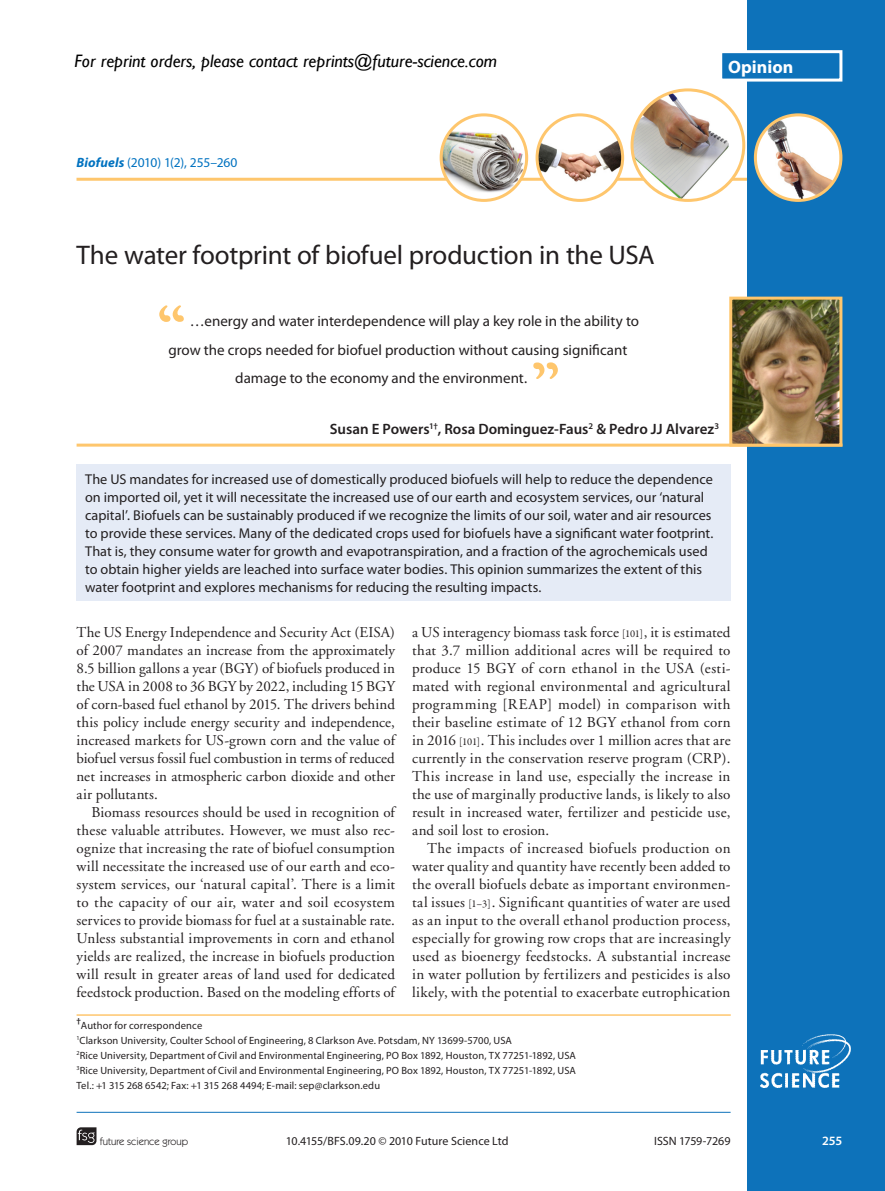
<style>
.page{position:relative;width:885px;height:1191px;background:#fff}
.page>*{position:absolute;margin:0;border:0;box-sizing:border-box;transform-origin:0 0}
.leadquote{font:700 70.5px "Californian FB";color:#fec66d}
.articletitle{font:27px "Myriad Pro";letter-spacing:-.01em;color:#231f20}
.t1{font:italic 18px "Gill Sans";color:#000}
.t2{font:700 18px "Myriad Pro";color:#fff}
.bodyindent{font:15px/18px "Adobe Garamond";letter-spacing:.01em;color:#231f20;text-align:justify}
.bodyfirst{font:15px/18px "Adobe Garamond";color:#231f20;text-align:justify}
.leadquote-2{font:15px "Myriad Pro";color:#231f20}
.editorialauthor{font:600 15px "Myriad Pro";color:#231f20}
.abstract{font:14.25px/18px "Myriad Pro";color:#231f20}
.articleref{font:13.5px "Myriad Pro";letter-spacing:-.015em;color:#0172c0}
.t3{font:600 12.75px "Myriad Pro";color:#fff}
.t4{font:12px "Myriad Pro";letter-spacing:-.005em;color:#231f20}
.correspondence{font:10.5px/15px "Myriad Pro";letter-spacing:.01em;color:#231f20}
.t5{font:10.5px "Itc Kabel";color:#231f20}
.correspondence-2{font:600 8.7px "Myriad Pro";color:#231f20}
.s1{font-weight:700;font-style:italic}
.s2{font-family:"Garamond Premr Pro";font-size:10.5px}
</style>
<div class="page">
<hr style="left:77px;top:1112px;width:653px;height:1px;background:#0d72ba">
<div style="left:77px;top:464px;width:653px;height:137px;background:#e5ebf6"></div>
<hr style="left:76px;top:178px;width:808px;height:3px;background:#fec66d">
<hr style="left:77px;top:1014px;width:653px;height:1px;background:#fec66d">
<svg style="left:77px;top:1127px;width:19px;height:18px"></svg>
<div style="left:747px;top:0;width:137px;height:1191px;background:#0d72ba"></div>
<hr style="left:77px;top:443px;width:765px;height:3px;background:#fec66d">
<img style="left:733px;top:301px;width:105px;height:141px">
<div style="left:729px;top:297px;width:113px;height:149px;border:3px solid #fec66d"></div>
<img style="left:441px;top:115px;width:85px;height:85px">
<div style="left:439px;top:113px;width:89px;height:89px;border:3px solid #fec66d;border-radius:50%"></div>
<img style="left:632px;top:90px;width:110px;height:110px">
<div style="left:630px;top:88px;width:115px;height:114px;border:3px solid #fec66d;border-radius:50%"></div>
<img style="left:537px;top:115px;width:85px;height:85px;border-radius:43px">
<div style="left:535px;top:113px;width:89px;height:89px;border:3px solid #fec66d;border-radius:50%"></div>
<img style="left:757px;top:115px;width:83px;height:85px">
<div style="left:753px;top:113px;width:89px;height:89px;border:3px solid #fec66d;border-radius:50%"></div>
<div style="left:720px;top:52px;width:120px;height:28px;background:#0d72ba"></div>
<div style="left:719px;top:50px;width:123px;height:32px;border:3px solid #fff"></div>
<img style="left:760px;top:1034px;width:90px;height:53px">
<p class="t1" style="left:74px;top:50px;width:424px">For reprint orders, please contact reprints@future-science.com</p>
<p class="t2" style="left:728px;top:55px;width:67px">Opinion</p>
<p class="articleref" style="left:76px;top:154px;width:162px"><span class="s1">Biofuels</span> (2010) 1(2), 255–260</p>
<p class="articletitle" style="left:77px;top:238px;width:579px">The water footprint of biofuel production in the USA</p>
<p class="leadquote" style="left:156px;top:287px;width:32px">“</p>
<p class="leadquote-2" style="left:190px;top:312px;width:450px">…energy and water interdependence will play a key role in the ability to</p>
<p class="leadquote-2" style="left:168px;top:340px;width:460px">grow the crops needed for biofuel production without causing significant</p>
<p class="leadquote-2" style="left:235px;top:369px;width:293px">damage to the economy and the environment.</p>
<p class="leadquote" style="left:530px;top:344px;width:32px">”</p>
<p class="editorialauthor" style="left:330px;top:419px;width:391px">Susan E Powers<sup>1†</sup>, Rosa Dominguez-Faus<sup>2</sup> &amp; Pedro JJ Alvarez<sup>3</sup></p>
<p class="abstract" style="left:85px;top:470px;width:629px">The US mandates for increased use of domestically produced biofuels will help to reduce the dependence on imported oil, yet it will necessitate the increased use of our earth and ecosystem services, our ‘natural capital’. Biofuels can be sustainably produced if we recognize the limits of our soil, water and air resources to provide these services. Many of the dedicated crops used for biofuels have a significant water footprint.<br>That is, they consume water for growth and evapotranspiration, and a fraction of the agrochemicals used to obtain higher yields are leached into surface water bodies. This opinion summarizes the extent of this water footprint and explores mechanisms for reducing the resulting impacts.</p>
<p class="bodyfirst" style="left:77px;top:623px;width:320px">The US Energy Independence and Security Act (EISA) of 2007 mandates an increase from the approximately 8.5 billion gallons a year (BGY) of biofuels produced in the USA in 2008 to 36 BGY by 2022, including 15 BGY of corn-based fuel ethanol by 2015. The drivers behind this policy include energy security and independence, increased markets for US-grown corn and the value of biofuel versus fossil fuel combustion in terms of reduced net increases in atmospheric carbon dioxide and other air pollutants.</p>
<p class="bodyindent" style="left:77px;top:803px;width:320px;text-indent:15px">Biomass resources should be used in recognition of these valuable attributes. However, we must also rec&shy;ognize that increasing the rate of biofuel consumption will necessitate the increased use of our earth and eco&shy;system services, our ‘natural capital’. There is a limit to the capacity of our air, water and soil ecosystem services to provide biomass for fuel at a sustainable rate.<br>Unless substantial improvements in corn and ethanol yields are realized, the increase in biofuels production will result in greater areas of land used for dedicated feedstock production. Based on the modeling efforts of</p>
<p class="bodyindent" style="left:412px;top:623px;width:320px">a US interagency biomass task force <span class="s2">[101]</span>, it is estimated that 3.7 million additional acres will be required to produce 15 BGY of corn ethanol in the USA (esti&shy;mated with regional environmental and agricultural programming [REAP] model) in comparison with their baseline estimate of 12 BGY ethanol from corn in 2016 <span class="s2">[101]</span>. This includes over 1 million acres that are currently in the conservation reserve program (CRP).<br>This increase in land use, especially the increase in the use of marginally productive lands, is likely to also result in increased water, fertilizer and pesticide use, and soil lost to erosion.</p>
<p class="bodyindent" style="left:412px;top:839px;width:320px;text-indent:15px">The impacts of increased biofuels production on water quality and quantity have recently been added to the overall biofuels debate as important environmen&shy;tal issues <span class="s2">[1–3]</span>. Significant quantities of water are used as an input to the overall ethanol production process, especially for growing row crops that are increasingly used as bioenergy feedstocks. A substantial increase in water pollution by fertilizers and pesticides is also likely, with the potential to exacerbate eutrophication</p>
<p class="correspondence-2" style="left:77px;top:1015px;width:6px">†</p>
<p class="correspondence" style="left:77px;top:1017px;width:501px;text-indent:4px">Author for correspondence<br><sup>1</sup>Clarkson University, Coulter School of Engineering, 8 Clarkson Ave. Potsdam, NY 13699-5700, USA<br><sup>2</sup>Rice University, Department of Civil and Environmental Engineering, PO Box 1892, Houston, TX 77251-1892, USA <sup>3</sup>Rice University, Department of Civil and Environmental Engineering, PO Box 1892, Houston, TX 77251-1892, USA Tel.: +1 315 268 6542; Fax: +1 315 268 4494; E-mail: sep@clarkson.edu</p>
<p class="t5" style="left:100px;top:1135px;width:90px">future science group</p>
<p class="t4" style="left:286px;top:1133px;width:224px">10.4155/BFS.09.20 © 2010 Future Science Ltd</p>
<p class="t4" style="left:654px;top:1134px;width:78px">ISSN 1759-7269</p>
<p class="t3" style="left:822px;top:1132px;width:22px">255</p>
</div>
